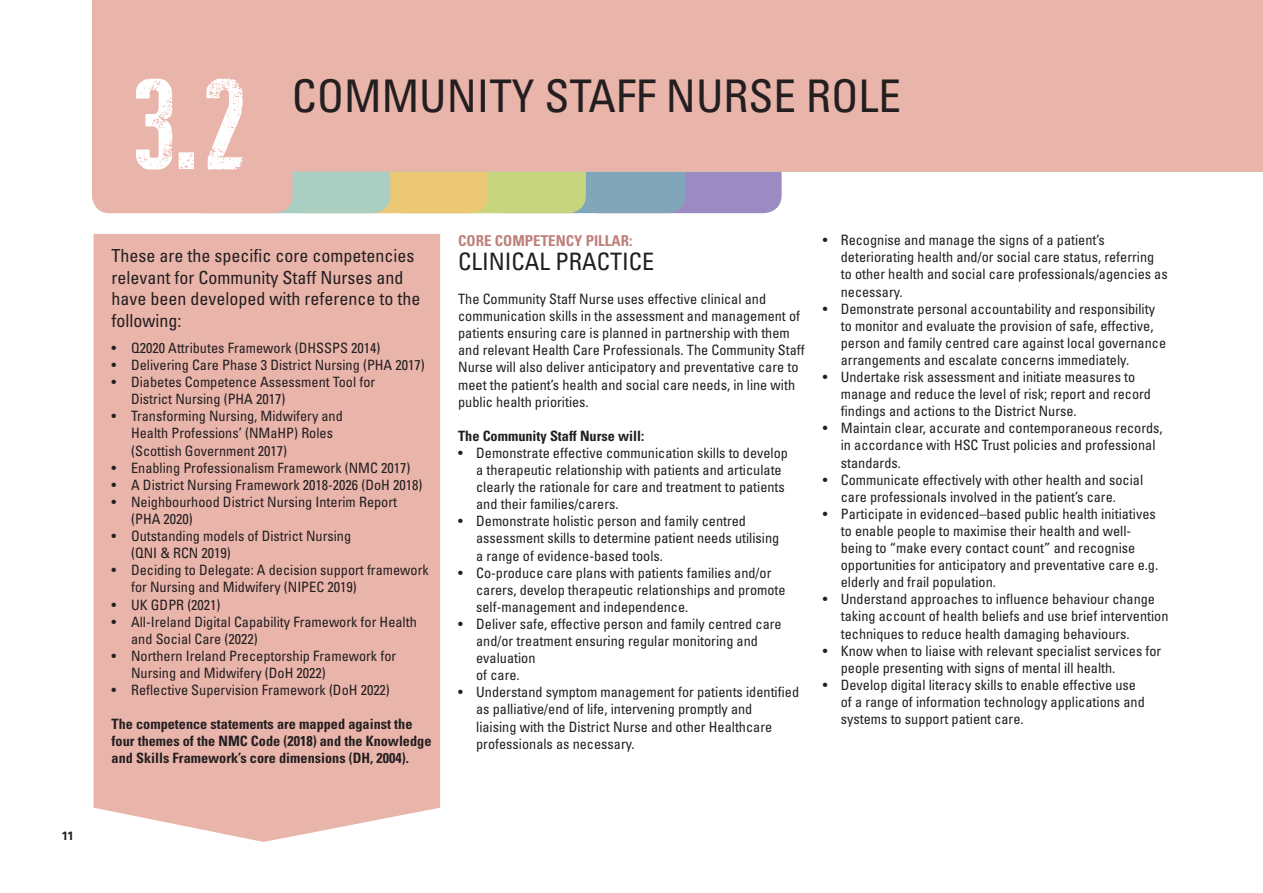
<style>
.page{position:relative;width:1263px;height:893px;background:#fff}
.page>*{position:absolute;margin:0;border:0;box-sizing:border-box;transform-origin:0 0}
.t1{font:127.5px "New Press Eroded";color:#fff}
.t2{font:condensed 45px "Univers";color:#231f20}
.t3{font:condensed 24px "Univers";color:#231f20}
.t4{font:condensed 18px/21.6px "Univers";color:#231f20}
.t5{font:700 condensed 15px "Univers";color:#be817b}
.t6{font:condensed 14.25px/17.1px "Univers";color:#231f20}
.t7{font:700 condensed 14.25px/17.1px "Univers";color:#231f20}
.t8{font:700 12px "Univers";color:#231f20}
</style>
<div class="page">
<div style="left:94px;top:234px;width:346px;height:608px;background:#e9b4aa"></div>
<svg style="left:92px;top:0;width:1171px;height:213px;background:#e6bab0"></svg>
<p class="t8" style="left:62px;top:829px;width:14px">11</p>
<h1 class="t1" style="left:133px;top:59px;width:113px">3.2</h1>
<h2 class="t2" style="left:292px;top:68px;width:603px">TREATMENT ROOM NURSE ROLE</h2>
<h2 class="t2" style="left:292px;top:68px;width:611px">COMMUNITY STAFF NURSE ROLE</h2>
<p class="t4" style="left:112px;top:245px;width:310px">These are the specific core competencies relevant for Community Staff Nurses and have been developed with reference to the following:</p>
<p class="t6" style="left:112px;top:339px;width:270px">• Q2020 Attributes Framework (DHSSPS 2014)</p>
<p class="t6" style="left:112px;top:356px;width:315px">• Delivering Care Phase 3 District Nursing (PHA 2017)</p>
<p class="t6" style="left:131px;top:373px;width:246px;text-indent:-19px">• Diabetes Competence Assessment Tool for<br>District Nursing (PHA 2017)</p>
<p class="t6" style="left:131px;top:408px;width:213px;text-indent:-19px">• Transforming Nursing, Midwifery and<br>Health Professions’ (NMaHP) Roles (Scottish Government 2017)</p>
<p class="t6" style="left:112px;top:459px;width:300px">• Enabling Professionalism Framework (NMC 2017)</p>
<p class="t6" style="left:112px;top:476px;width:312px">• A District Nursing Framework 2018-2026 (DoH 2018)</p>
<p class="t6" style="left:131px;top:493px;width:267px;text-indent:-19px">• Neighbourhood District Nursing Interim Report (PHA 2020)</p>
<p class="t6" style="left:131px;top:527px;width:222px;text-indent:-19px">• Outstanding models of District Nursing (QNI &amp; RCN 2019)</p>
<p class="t6" style="left:131px;top:561px;width:299px;text-indent:-19px">• Deciding to Delegate: A decision support framework for Nursing and Midwifery (NIPEC 2019)</p>
<p class="t6" style="left:112px;top:596px;width:110px">• UK GDPR (2021)</p>
<p class="t6" style="left:131px;top:613px;width:287px;text-indent:-19px">• All-Ireland Digital Capability Framework for Health and Social Care (2022)</p>
<p class="t6" style="left:131px;top:647px;width:267px;text-indent:-19px">• Northern Ireland Preceptorship Framework for<br>Nursing and Midwifery (DoH 2022)</p>
<p class="t6" style="left:112px;top:681px;width:280px">• Reflective Supervision Framework (DoH 2022)</p>
<p class="t7" style="left:112px;top:715px;width:321px">The competence statements are mapped against the four themes of the NMC Code (2018) and the Knowledge and Skills Framework’s core dimensions (DH, 2004).</p>
<p class="t5" style="left:458px;top:231px;width:176px">CORE COMPETENCY PILLAR:</p>
<h3 class="t3" style="left:458px;top:246px;width:198px">CLINICAL PRACTICE</h3>
<p class="t6" style="left:458px;top:290px;width:348px">The Community Staff Nurse uses effective clinical and communication skills in the assessment and management of patients ensuring care is planned in partnership with them and relevant Health Care Professionals. The Community Staff Nurse will also deliver anticipatory and preventative care to meet the patient’s health and social care needs, in line with public health priorities.</p>
<p class="t7" style="left:458px;top:427px;width:188px">The Community Staff Nurse will:</p>
<p class="t6" style="left:476px;top:444px;width:313px;text-indent:-18px">• Demonstrate effective communication skills to develop a therapeutic relationship with patients and articulate clearly the rationale for care and treatment to patients and their families/carers.</p>
<p class="t6" style="left:476px;top:512px;width:305px;text-indent:-18px">• Demonstrate holistic person and family centred assessment skills to determine patient needs utilising a range of evidence-based tools.</p>
<p class="t6" style="left:476px;top:564px;width:311px;text-indent:-18px">• Co-produce care plans with patients families and/or carers, develop therapeutic relationships and promote self-management and independence.</p>
<p class="t6" style="left:476px;top:615px;width:307px;text-indent:-18px">• Deliver safe, effective person and family centred care and/or treatment ensuring regular monitoring and evaluation<br>of care.</p>
<p class="t6" style="left:476px;top:683px;width:324px;text-indent:-18px">• Understand symptom management for patients identified as palliative/end of life, intervening promptly and<br>liaising with the District Nurse and other Healthcare professionals as necessary.</p>
<p class="t6" style="left:841px;top:231px;width:328px;text-indent:-18px">• Recognise and manage the signs of a patient’s deteriorating health and/or social care status, referring to other health and social care professionals/agencies as necessary.</p>
<p class="t6" style="left:841px;top:300px;width:327px;text-indent:-18px">• Demonstrate personal accountability and responsibility to monitor and evaluate the provision of safe, effective, person and family centred care against local governance arrangements and escalate concerns immediately.</p>
<p class="t6" style="left:841px;top:368px;width:312px;text-indent:-18px">• Undertake risk assessment and initiate measures to manage and reduce the level of risk; report and record findings and actions to the District Nurse.</p>
<p class="t6" style="left:841px;top:420px;width:323px;text-indent:-18px">• Maintain clear, accurate and contemporaneous records, in accordance with HSC Trust policies and professional standards.</p>
<p class="t6" style="left:841px;top:471px;width:304px;text-indent:-18px">• Communicate effectively with other health and social care professionals involved in the patient’s care.</p>
<p class="t6" style="left:841px;top:505px;width:319px;text-indent:-18px">• Participate in evidenced–based public health initiatives to enable people to maximise their health and well&shy;being to “make every contact count” and recognise opportunities for anticipatory and preventative care e.g. elderly and frail population.</p>
<p class="t6" style="left:841px;top:591px;width:329px;text-indent:-18px">• Understand approaches to influence behaviour change taking account of health beliefs and use brief intervention techniques to reduce health damaging behaviours.</p>
<p class="t6" style="left:841px;top:642px;width:322px;text-indent:-18px">• Know when to liaise with relevant specialist services for people presenting with signs of mental ill health.</p>
<p class="t6" style="left:841px;top:676px;width:305px;text-indent:-18px">• Develop digital literacy skills to enable effective use of a range of information technology applications and systems to support patient care.</p>
</div>
